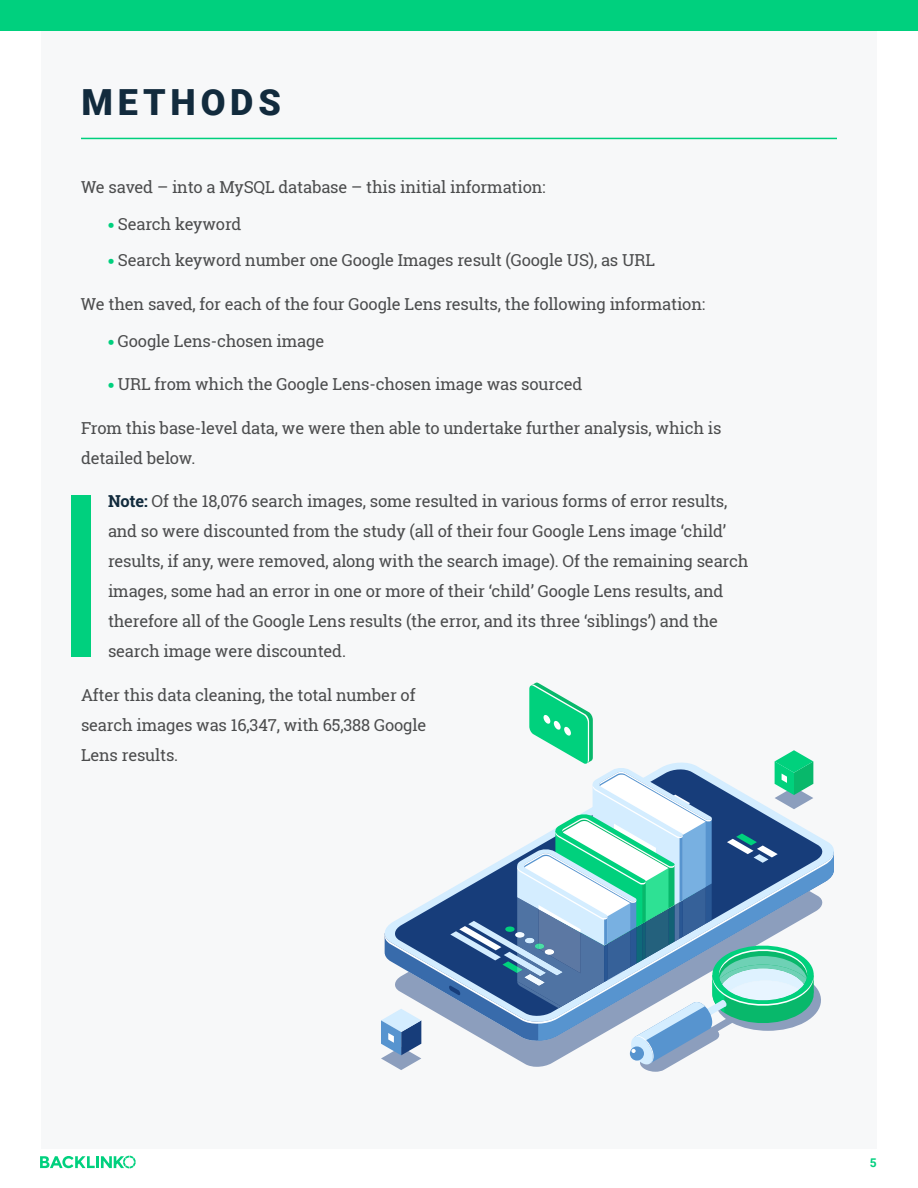
<style>
.page{position:relative;width:918px;height:1188px;background:#fff}
.page>*{position:absolute;margin:0;border:0;box-sizing:border-box;transform-origin:0 0}
.t1{font:900 36px "Roboto";letter-spacing:.135em;color:#122b3d}
.t2{font:16.5px/30px "Roboto Slab";letter-spacing:-.01em;color:#4b4c4d}
.t3{font:700 12px "Roboto";color:#00d07e}
.s1{font-family:"Montserrat Alternates";font-weight:900;color:#00d07e}
.s2{font-weight:700;color:#122b3d}
</style>
<div class="page">
<div style="left:41px;top:30px;width:836px;height:1119px;background:#f7f8f9"></div>
<svg style="left:40px;top:1156px;width:96px;height:13px"></svg>
<div style="left:0;top:0;width:918px;height:30px;background:#00d07e"></div>
<hr style="left:81px;top:138px;width:756px;height:1px;background:#00d07e">
<div style="left:71px;top:495px;width:20px;height:162px;background:#00d07e"></div>
<svg style="left:384px;top:852px;width:450px;height:173px"></svg>
<svg style="left:393px;top:852px;width:56px;height:165px"></svg>
<svg style="left:381px;top:1009px;width:40px;height:61px"></svg>
<svg style="left:449px;top:682px;width:377px;height:390px"></svg>
<h1 class="t1" style="left:82px;top:81px;width:201px">METHODS</h1>
<p class="t2" style="left:81px;top:173px;width:466px">We saved – into a MySQL database – this initial information:</p>
<p class="t2" style="left:108px;top:210px;width:135px"><span class="s1">•</span> Search keyword</p>
<p class="t2" style="left:108px;top:245px;width:549px"><span class="s1">•</span> Search keyword number one Google Images result (Google US), as URL</p>
<p class="t2" style="left:81px;top:290px;width:626px">We then saved, for each of the four Google Lens results, the following information:</p>
<p class="t2" style="left:108px;top:327px;width:218px"><span class="s1">•</span> Google Lens-chosen image</p>
<p class="t2" style="left:108px;top:369px;width:476px"><span class="s1">•</span> URL from which the Google Lens-chosen image was sourced</p>
<p class="t2" style="left:81px;top:414px;width:642px">From this base-level data, we were then able to undertake further analysis, which is detailed below.</p>
<p class="t2" style="left:108px;top:487px;width:642px"><span class="s2">Note:</span> Of the 18,076 search images, some resulted in various forms of error results, and so were discounted from the study (all of their four Google Lens image ‘child’ results, if any, were removed, along with the search image). Of the remaining search images, some had an error in one or more of their ‘child’ Google Lens results, and therefore all of the Google Lens results (the error, and its three ‘siblings’) and the search image were discounted.</p>
<p class="t2" style="left:81px;top:681px;width:347px">After this data cleaning, the total number of search images was 16,347, with 65,388 Google<br>Lens results.</p>
<p class="t3" style="left:870px;top:1156px;width:8px">5</p>
</div>
